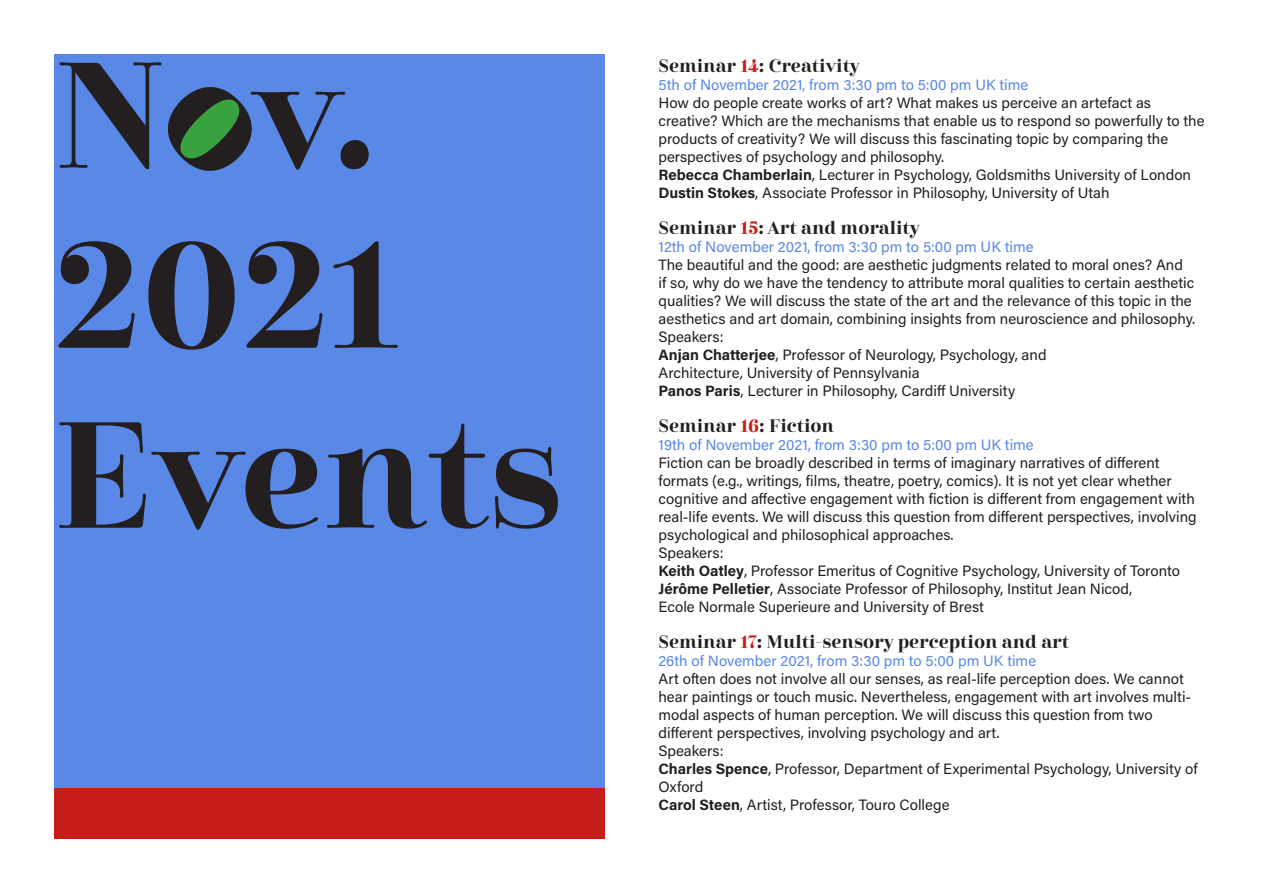
<style>
.page{position:relative;width:1263px;height:893px;background:#fff}
.page>*{position:absolute;margin:0;border:0;box-sizing:border-box;transform-origin:0 0}
.t1{font:150px "Cabrito Didone Nor Bol";color:#231f20}
.Callout_Text{font:18px "Cabrito Didone Nor Bol";color:#231f20}
.Callout_Text-2{font:15px/18px "Acumin Pro";color:#231f20}
.Callout_Text-3{font:15px "Acumin Pro";color:#5a88e6}
.s1{color:#c61d18}
.s2{font-weight:700}
</style>
<div class="page">
<div style="left:54px;top:788px;width:550px;height:51px;background:#c61d18"></div>
<div style="left:54px;top:54px;width:550px;height:734px;background:#5a88e6"></div>
<svg style="left:60px;top:62px;width:285px;height:109px"></svg>
<div style="left:340px;top:140px;width:29px;height:29px;background:#231f20;border-radius:50%"></div>
<p class="t1" style="left:54px;top:205px;width:345px">2021</p>
<p class="t1" style="left:54px;top:385px;width:511px">Events</p>
<p class="Callout_Text" style="left:658px;top:55px;width:203px">Seminar <span class="s1">14</span>: Creativity</p>
<p class="Callout_Text-3" style="left:658px;top:74px;width:371px">5th of November 2021, from 3:30 pm to 5:00 pm UK time</p>
<p class="Callout_Text-2" style="left:658px;top:93px;width:548px">How do people create works of art? What makes us perceive an artefact as creative? Which are the mechanisms that enable us to respond so powerfully to the products of creativity? We will discuss this fascinating topic by comparing the perspectives of psychology and philosophy.</p>
<p class="Callout_Text-2" style="left:658px;top:165px;width:534px"><span class="s2">Rebecca Chamberlain</span>, Lecturer in Psychology, Goldsmiths University of London</p>
<p class="Callout_Text-2" style="left:658px;top:183px;width:453px"><span class="s2">Dustin Stokes</span>, Associate Professor in Philosophy, University of Utah</p>
<p class="Callout_Text" style="left:658px;top:217px;width:263px">Seminar <span class="s1">15</span>: Art and morality</p>
<p class="Callout_Text-3" style="left:658px;top:236px;width:377px">12th of November 2021, from 3:30 pm to 5:00 pm UK time</p>
<p class="Callout_Text-2" style="left:658px;top:255px;width:538px">The beautiful and the good: are aesthetic judgments related to moral ones? And<br>if so, why do we have the tendency to attribute moral qualities to certain aesthetic qualities? We will discuss the state of the art and the relevance of this topic in the aesthetics and art domain, combining insights from neuroscience and philosophy.</p>
<p class="Callout_Text-2" style="left:658px;top:327px;width:67px">Speakers:</p>
<p class="Callout_Text-2" style="left:658px;top:345px;width:390px"><span class="s2">Anjan Chatterjee</span>, Professor of Neurology, Psychology, and<br>Architecture, University of Pennsylvania</p>
<p class="Callout_Text-2" style="left:658px;top:381px;width:358px"><span class="s2">Panos Paris</span>, Lecturer in Philosophy, Cardiff University</p>
<p class="Callout_Text" style="left:658px;top:415px;width:177px">Seminar <span class="s1">16</span>: Fiction</p>
<p class="Callout_Text-3" style="left:658px;top:434px;width:377px">19th of November 2021, from 3:30 pm to 5:00 pm UK time</p>
<p class="Callout_Text-2" style="left:658px;top:453px;width:540px">Fiction can be broadly described in terms of imaginary narratives of different formats (e.g., writings, films, theatre, poetry, comics). It is not yet clear whether cognitive and affective engagement with fiction is different from engagement with real-life events. We will discuss this question from different perspectives, involving psychological and philosophical approaches.</p>
<p class="Callout_Text-2" style="left:658px;top:543px;width:67px">Speakers:</p>
<p class="Callout_Text-2" style="left:658px;top:561px;width:523px"><span class="s2">Keith Oatley</span>, Professor Emeritus of Cognitive Psychology, University of Toronto</p>
<p class="Callout_Text-2" style="left:658px;top:579px;width:475px"><span class="s2">Jérôme Pelletier</span>, Associate Professor of Philosophy, Institut Jean Nicod,<br>Ecole Normale Superieure and University of Brest</p>
<p class="Callout_Text" style="left:658px;top:631px;width:412px">Seminar <span class="s1">17</span>: Multi-sensory perception and art</p>
<p class="Callout_Text-3" style="left:658px;top:650px;width:379px">26th of November 2021, from 3:30 pm to 5:00 pm UK time</p>
<p class="Callout_Text-2" style="left:658px;top:669px;width:534px">Art often does not involve all our senses, as real-life perception does. We cannot hear paintings or touch music. Nevertheless, engagement with art involves multi&shy;modal aspects of human perception. We will discuss this question from two different perspectives, involving psychology and art.</p>
<p class="Callout_Text-2" style="left:658px;top:741px;width:67px">Speakers:</p>
<p class="Callout_Text-2" style="left:658px;top:759px;width:541px"><span class="s2">Charles Spence</span>, Professor, Department of Experimental Psychology, University of<br>Oxford</p>
<p class="Callout_Text-2" style="left:658px;top:795px;width:293px"><span class="s2">Carol Steen</span>, Artist, Professor, Touro College</p>
</div>
